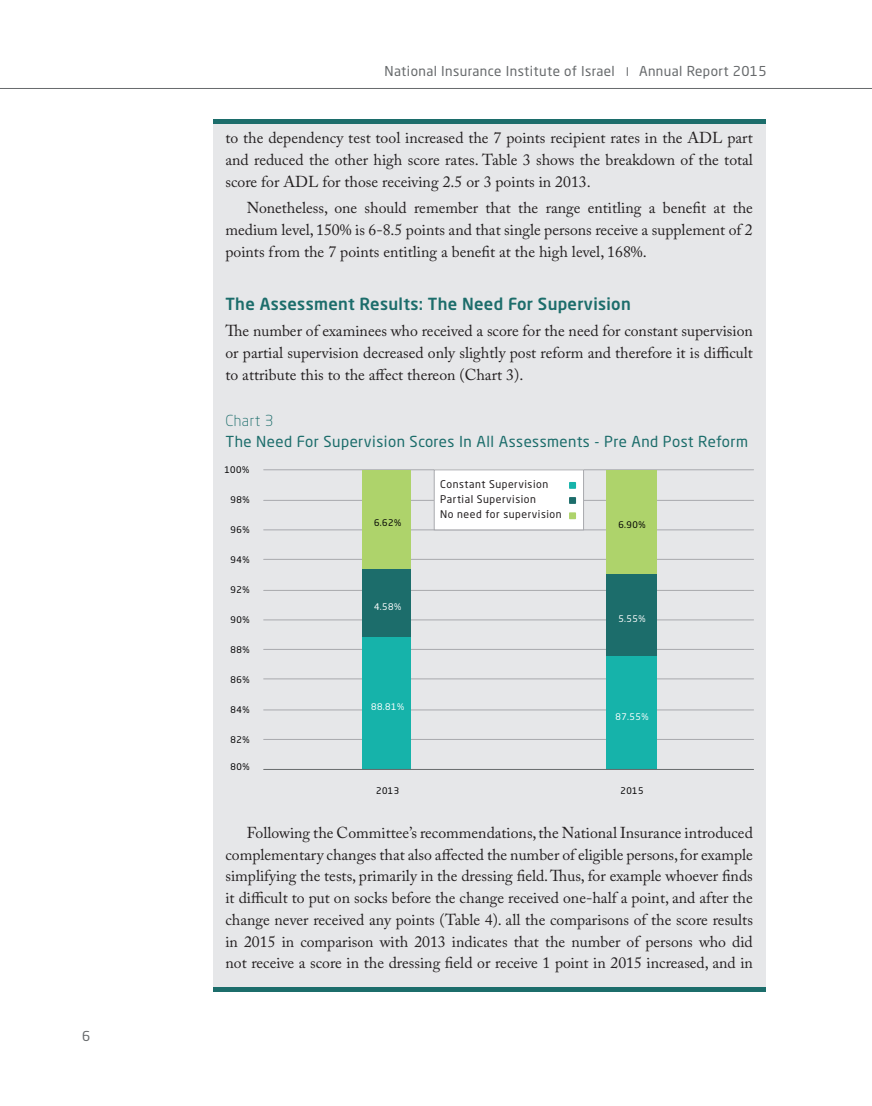
<style>
.page{position:relative;width:872px;height:1106px;background:#fff}
.page>*{position:absolute;margin:0;border:0;box-sizing:border-box;transform-origin:0 0}
.t1{font:500 16.5px "Neo Sans Std";letter-spacing:.02em;color:#1c6d6b}
.t2{font:15.75px/21.8px "Adobe Caslon Pro";color:#231f20;text-align:justify}
.t3{font:15px "Neo Sans Std";letter-spacing:.03em;color:#1c6d6b}
.t4{font:300 15px "Neo Sans Std";letter-spacing:.03em;color:#1c6d6b}
.t5{font:13.5px "Neo Sans Std";letter-spacing:.03em;color:#676a6c}
.t6{font:10.5px/15px "Neo Sans Std";letter-spacing:.05em;color:#231f20}
.t7{font:9px "Neo Sans Std";letter-spacing:.05em;color:#000001}
.t8{font:9px "Neo Sans Std";letter-spacing:.05em;color:#fff}
</style>
<div class="page">
<hr style="left:0;top:88px;width:872px;height:1px;background:#676a6c">
<div style="left:213px;top:371px;width:552px;height:615px;background:#e6e7e9"></div>
<div style="left:213px;top:119px;width:552px;height:281px;background:#e6e7e9"></div>
<hr style="left:264px;top:739px;width:489px;height:1px;background:#a8a9ad">
<hr style="left:264px;top:709px;width:489px;height:1px;background:#a8a9ad">
<hr style="left:264px;top:678px;width:489px;height:1px;background:#a8a9ad">
<hr style="left:264px;top:649px;width:489px;height:1px;background:#a8a9ad">
<hr style="left:264px;top:619px;width:489px;height:1px;background:#a8a9ad">
<hr style="left:264px;top:590px;width:489px;height:1px;background:#a8a9ad">
<hr style="left:264px;top:559px;width:489px;height:1px;background:#a8a9ad">
<hr style="left:264px;top:529px;width:489px;height:1px;background:#a8a9ad">
<hr style="left:264px;top:500px;width:489px;height:1px;background:#a8a9ad">
<hr style="left:264px;top:469px;width:489px;height:1px;background:#a8a9ad">
<div style="left:606px;top:655px;width:50px;height:114px;background:#16b3aa"></div>
<div style="left:606px;top:573px;width:50px;height:82px;background:#1c6d6b"></div>
<div style="left:606px;top:470px;width:50px;height:103px;background:#aed36b"></div>
<div style="left:362px;top:637px;width:49px;height:132px;background:#16b3aa"></div>
<div style="left:362px;top:568px;width:49px;height:69px;background:#1c6d6b"></div>
<div style="left:362px;top:470px;width:49px;height:98px;background:#aed36b"></div>
<hr style="left:264px;top:769px;width:489px;height:1px;background:#676b6c">
<div style="left:434px;top:469px;width:150px;height:61px;background:#fff"></div>
<div style="left:569px;top:482px;width:7px;height:7px;background:#16b3aa"></div>
<div style="left:569px;top:497px;width:7px;height:7px;background:#1c6d6b"></div>
<div style="left:569px;top:512px;width:7px;height:7px;background:#aed36b"></div>
<hr style="left:213px;top:119px;width:552px;height:4px;background:#1c6d6b">
<div style="left:213px;top:986px;width:552px;height:5px;background:#1c6d6b"></div>
<p class="t5" style="left:82px;top:1027px;width:10px">6</p>
<p class="t5" style="left:384px;top:63px;width:232px">National Insurance Institute of Israel</p>
<p class="t5" style="left:639px;top:63px;width:129px">Annual Report 2015</p>
<p class="t2" style="left:225px;top:127px;width:529px">to the dependency test tool increased the 7 points recipient rates in the ADL part and reduced the other high score rates. Table 3 shows the breakdown of the total score for ADL for those receiving 2.5 or 3 points in 2013.</p>
<p class="t2" style="left:225px;top:197px;width:529px;text-indent:21px">Nonetheless, one should remember that the range entitling a benefit at the medium level, 150% is 6-8.5 points and that single persons receive a supplement of 2 points from the 7 points entitling a benefit at the high level, 168%.</p>
<p class="t1" style="left:225px;top:294px;width:407px">The Assessment Results: The Need For Supervision</p>
<p class="t2" style="left:225px;top:320px;width:529px">The number of examinees who received a score for the need for constant supervision or partial supervision decreased only slightly post reform and therefore it is difficult to attribute this to the affect thereon (Chart 3).</p>
<p class="t4" style="left:225px;top:411px;width:49px">Chart 3</p>
<p class="t3" style="left:225px;top:432px;width:524px">The Need For Supervision Scores In All Assessments - Pre And Post Reform</p>
<p class="t7" style="left:224px;top:464px;width:26px">100%</p>
<p class="t7" style="left:231px;top:494px;width:20px">98%</p>
<p class="t7" style="left:231px;top:524px;width:20px">96%</p>
<p class="t7" style="left:231px;top:554px;width:20px">94%</p>
<p class="t7" style="left:231px;top:584px;width:20px">92%</p>
<p class="t7" style="left:231px;top:614px;width:20px">90%</p>
<p class="t7" style="left:231px;top:644px;width:20px">88%</p>
<p class="t7" style="left:231px;top:674px;width:20px">86%</p>
<p class="t7" style="left:231px;top:704px;width:20px">84%</p>
<p class="t7" style="left:231px;top:734px;width:20px">82%</p>
<p class="t7" style="left:231px;top:761px;width:20px">80%</p>
<p class="t6" style="left:440px;top:477px;width:123px">Constant Supervision<br>Partial Supervision<br>No need for supervision</p>
<p class="t7" style="left:374px;top:517px;width:29px">6.62%</p>
<p class="t7" style="left:618px;top:519px;width:29px">6.90%</p>
<p class="t8" style="left:374px;top:601px;width:29px">4.58%</p>
<p class="t8" style="left:371px;top:701px;width:35px">88.81%</p>
<p class="t8" style="left:618px;top:613px;width:29px">5.55%</p>
<p class="t8" style="left:615px;top:711px;width:35px">87.55%</p>
<p class="t7" style="left:376px;top:785px;width:25px">2013</p>
<p class="t7" style="left:620px;top:785px;width:25px">2015</p>
<p class="t2" style="left:225px;top:821px;width:529px;text-indent:21px">Following the Committee’s recommendations, the National Insurance introduced complementary changes that also affected the number of eligible persons, for example simplifying the tests, primarily in the dressing field. Thus, for example whoever finds it difficult to put on socks before the change received one-half a point, and after the change never received any points (Table 4). all the comparisons of the score results in 2015 in comparison with 2013 indicates that the number of persons who did not receive a score in the dressing field or receive 1 point in 2015 increased, and in</p>
</div>
